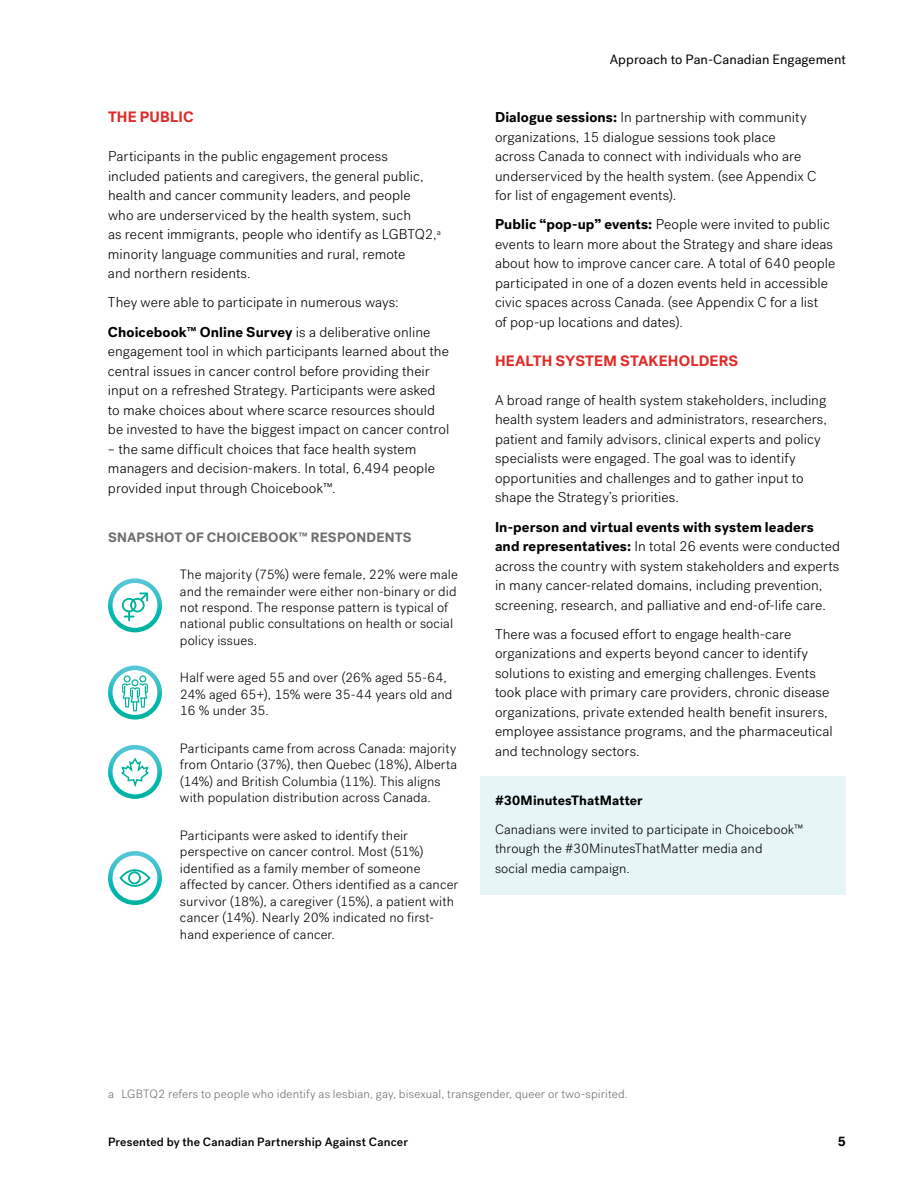
<style>
.page{position:relative;width:918px;height:1188px;background:#fff}
.page>*{position:absolute;margin:0;border:0;box-sizing:border-box;transform-origin:0 0}
.t1{font:700 15px "Post Grotesk";letter-spacing:.01em;color:#e02b27}
.t2{font:300 14.25px/19.5px "Post Grotesk";letter-spacing:.005em;color:#000}
.t3{font:300 13.5px/16.5px "Post Grotesk";letter-spacing:.005em;color:#000}
.t4{font:700 13.5px "Post Grotesk";letter-spacing:.015em;color:#6d6e71}
.t5{font:13.5px "Post Grotesk";letter-spacing:.005em;color:#000}
.t6{font:700 13.5px "Post Grotesk";letter-spacing:.01em;color:#000}
.t7{font:300 12px "Post Grotesk";letter-spacing:.01em;color:#6d6e71}
.t8{font:500 12px "Post Grotesk";letter-spacing:.015em;color:#000}
.s1{font-weight:700}
</style>
<div class="page">
<div style="left:480px;top:777px;width:366px;height:49px;background:#e6f5f7"></div>
<div style="left:480px;top:806px;width:366px;height:88px;background:#e6f5f7"></div>
<svg style="left:108px;top:851px;width:54px;height:54px"></svg>
<div style="left:113px;top:856px;width:44px;height:44px;background:#fff;border-radius:50%"></div>
<svg style="left:119px;top:860px;width:33px;height:36px"></svg>
<svg style="left:108px;top:578px;width:54px;height:54px"></svg>
<div style="left:113px;top:583px;width:44px;height:45px;background:#fff;border-radius:50%"></div>
<svg style="left:122px;top:593px;width:26px;height:28px"></svg>
<svg style="left:108px;top:666px;width:54px;height:54px"></svg>
<div style="left:113px;top:670px;width:44px;height:45px;background:#fff;border-radius:50%"></div>
<svg style="left:122px;top:675px;width:26px;height:36px"></svg>
<svg style="left:108px;top:745px;width:54px;height:54px"></svg>
<div style="left:113px;top:749px;width:44px;height:45px;background:#fff;border-radius:50%"></div>
<svg style="left:120px;top:757px;width:30px;height:33px"></svg>
<p class="t1" style="left:108px;top:108px;width:87px">THE PUBLIC</p>
<p class="t2" style="left:108px;top:147px;width:334px">Participants in the public engagement process included patients and caregivers, the general public, health and cancer community leaders, and people<br>who are underserviced by the health system, such<br>as recent immigrants, people who identify as LGBTQ2,<sup>a </sup>minority language communities and rural, remote<br>and northern residents.</p>
<p class="t2" style="left:108px;top:288px;width:324px;line-height:29.2px">They were able to participate in numerous ways:<br><span class="s1">Choicebook™ Online Survey</span> is a deliberative online</p>
<p class="t2" style="left:108px;top:342px;width:343px">engagement tool in which participants learned about the central issues in cancer control before providing their input on a refreshed Strategy. Participants were asked to make choices about where scarce resources should be invested to have the biggest impact on cancer control</p>
<p class="t2" style="left:108px;top:439px;width:328px">– the same difficult choices that face health system managers and decision-makers. In total, 6,494 people provided input through Choicebook™.</p>
<p class="t4" style="left:108px;top:528px;width:305px">SNAPSHOT OF CHOICEBOOK™ RESPONDENTS</p>
<p class="t3" style="left:180px;top:566px;width:279px">The majority (75%) were female, 22% were male and the remainder were either non-binary or did not respond. The response pattern is typical of national public consultations on health or social policy issues.</p>
<p class="t3" style="left:180px;top:670px;width:274px">Half were aged 55 and over (26% aged 55-64,<br>24% aged 65+), 15% were 35-44 years old and<br>16 % under 35.</p>
<p class="t3" style="left:180px;top:740px;width:279px">Participants came from across Canada: majority from Ontario (37%), then Quebec (18%), Alberta (14%) and British Columbia (11%). This aligns with population distribution across Canada.</p>
<p class="t3" style="left:180px;top:827px;width:280px">Participants were asked to identify their perspective on cancer control. Most (51%) identified as a family member of someone affected by cancer. Others identified as a cancer survivor (18%), a caregiver (15%), a patient with cancer (14%). Nearly 20% indicated no first&shy;hand experience of cancer.</p>
<p class="t5" style="left:610px;top:52px;width:238px">Approach to Pan-Canadian Engagement</p>
<p class="t2" style="left:495px;top:108px;width:323px"><span class="s1">Dialogue sessions:</span> In partnership with community organizations, 15 dialogue sessions took place across Canada to connect with individuals who are underserviced by the health system. (see Appendix C for list of engagement events).</p>
<p class="t2" style="left:495px;top:215px;width:342px"><span class="s1">Public “pop-up” events:</span> People were invited to public events to learn more about the Strategy and share ideas about how to improve cancer care. A total of 640 people participated in one of a dozen events held in accessible civic spaces across Canada. (see Appendix C for a list<br>of pop-up locations and dates).</p>
<p class="t1" style="left:495px;top:351px;width:245px">HEALTH SYSTEM STAKEHOLDERS</p>
<p class="t2" style="left:495px;top:391px;width:334px">A broad range of health system stakeholders, including health system leaders and administrators, researchers, patient and family advisors, clinical experts and policy specialists were engaged. The goal was to identify opportunities and challenges and to gather input to shape the Strategy’s priorities.</p>
<p class="t2" style="left:495px;top:517px;width:347px"><span class="s1">In-person and virtual events with system leaders and representatives:</span> In total 26 events were conducted across the country with system stakeholders and experts in many cancer-related domains, including prevention, screening, research, and palliative and end-of-life care.</p>
<p class="t2" style="left:495px;top:625px;width:339px">There was a focused effort to engage health-care organizations and experts beyond cancer to identify solutions to existing and emerging challenges. Events took place with primary care providers, chronic disease organizations, private extended health benefit insurers, employee assistance programs, and the pharmaceutical and technology sectors.</p>
<p class="t6" style="left:495px;top:792px;width:149px">#30MinutesThatMatter</p>
<p class="t3" style="left:495px;top:820px;width:310px;line-height:19.5px">Canadians were invited to participate in Choicebook™ through the #30MinutesThatMatter media and<br>social media campaign.</p>
<p class="t7" style="left:108px;top:1087px;width:521px">a LGBTQ2 refers to people who identify as lesbian, gay, bisexual, transgender, queer or two-spirited.</p>
<p class="t8" style="left:108px;top:1135px;width:302px">Presented by the Canadian Partnership Against Cancer</p>
<p class="t6" style="left:838px;top:1133px;width:10px">5</p>
</div>
